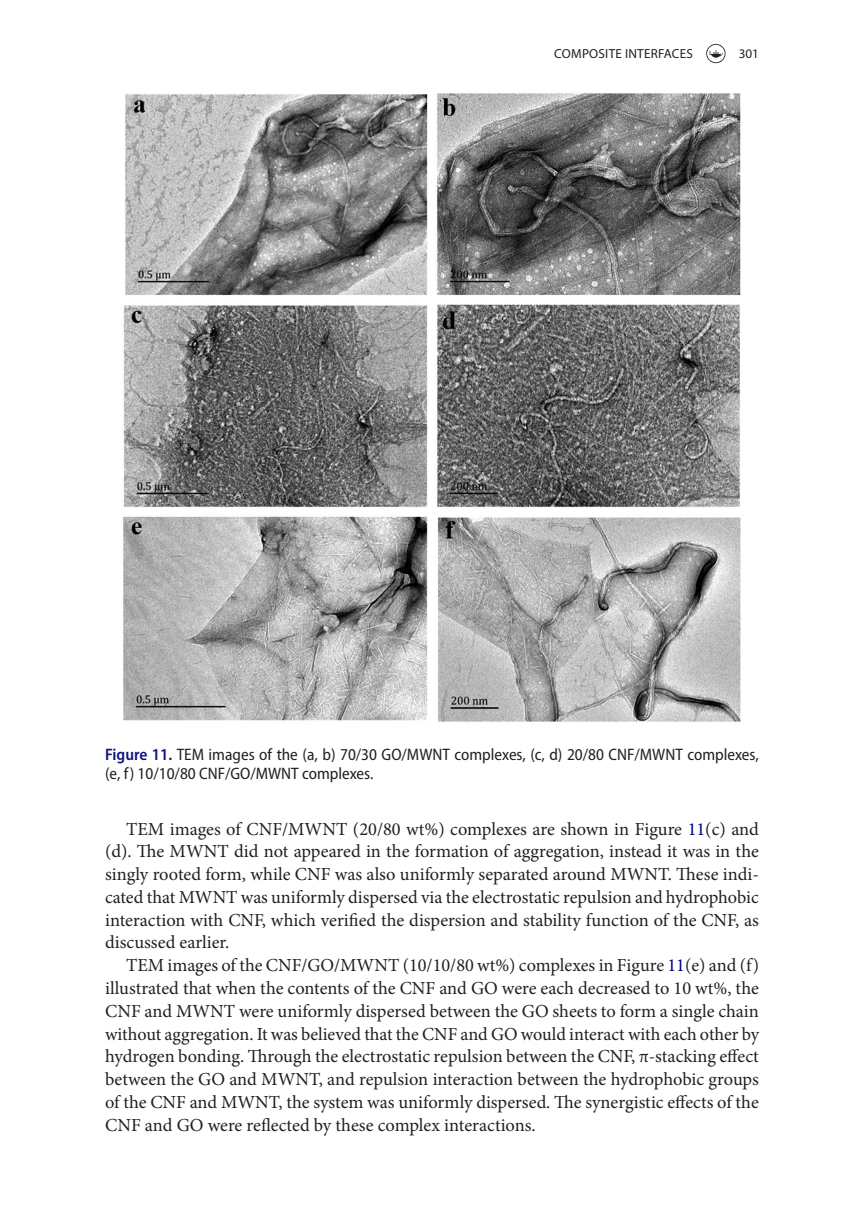
<style>
.page{position:relative;width:864px;height:1231px;background:#fff}
.page>*{position:absolute;margin:0;border:0;box-sizing:border-box;transform-origin:0 0}
.t1{font:18.38px/22.8px "Minion Pro";color:#231f20;text-align:justify}
.t2{font:semi-condensed 16.62px/19.2px "Myriad Pro";color:#231f20}
.t3{font:600 semi-condensed 16.62px "Myriad Pro";color:#10147e}
.t4{font:13.12px "Myriad Pro";letter-spacing:.02em;color:#231f20}
.s1{font-weight:400;color:#231f20}
.s2{color:#000080}
</style>
<div class="page">
<svg style="left:706px;top:44px;width:19px;height:19px"></svg>
<img style="left:123px;top:93px;width:618px;height:629px">
<p class="t4" style="left:554px;top:45px;width:18px">COMPOS</p>
<p class="t4" style="left:605px;top:45px;width:86px">ITE INTERFACES</p>
<p class="t4" style="left:738px;top:45px;width:22px">301</p>
<p class="t2" style="left:105px;top:744px;width:655px;text-indent:103px">images of the (a, b) 70/30 GO/MWNT complexes, (c, d) 20/80 CNF/MWNT complexes, (e, f) 10/10/80 CNF/GO/MWNT complexes.</p>
<p class="t3" style="left:105px;top:743px;width:82px">Figure 11. <span class="s1">TEM</span></p>
<p class="t1" style="left:105px;top:817px;width:655px;text-indent:21px">TEM images of CNF/MWNT (20/80 wt%) complexes are shown in Figure <span class="s2">11</span>(c) and (d). The MWNT did not appeared in the formation of aggregation, instead it was in the singly rooted form, while CNF was also uniformly separated around MWNT. These indi&shy;cated that MWNT was uniformly dispersed via the electrostatic repulsion and hydrophobic interaction with CNF, which verified the dispersion and stability function of the CNF, as discussed earlier.</p>
<p class="t1" style="left:105px;top:953px;width:655px;text-indent:21px">TEM images of the CNF/GO/MWNT (10/10/80 wt%) complexes in Figure <span class="s2">11</span>(e) and (f) illustrated that when the contents of the CNF and GO were each decreased to 10 wt%, the CNF and MWNT were uniformly dispersed between the GO sheets to form a single chain without aggregation. It was believed that the CNF and GO would interact with each other by hydrogen bonding. Through the electrostatic repulsion between the CNF, π-stacking effect between the GO and MWNT, and repulsion interaction between the hydrophobic groups of the CNF and MWNT, the system was uniformly dispersed. The synergistic effects of the CNF and GO were reflected by these complex interactions.</p>
</div>
